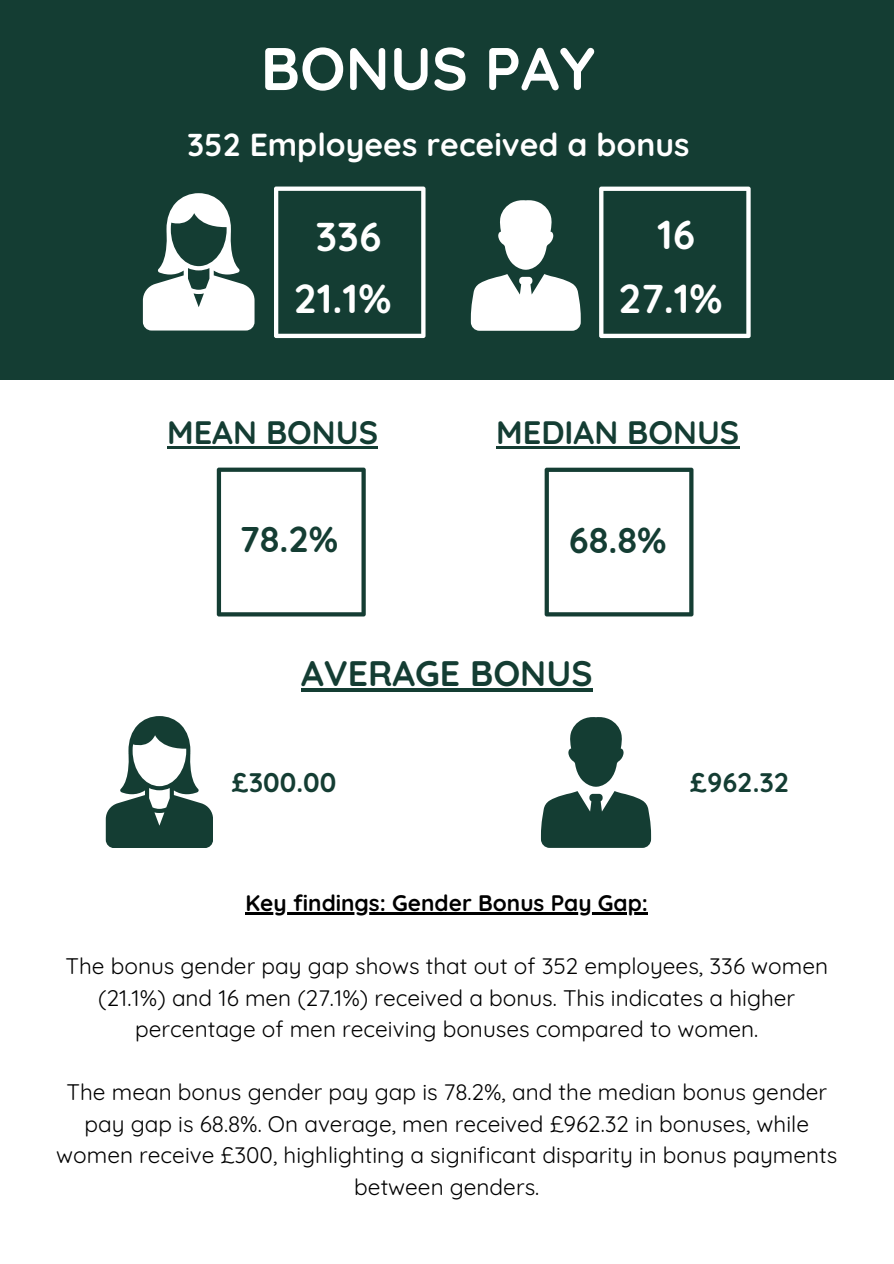
<style>
.page{position:relative;width:894px;height:1264px;background:#fff}
.page>*{position:absolute;margin:0;border:0;box-sizing:border-box;transform-origin:0 0}
.t1{font:700 60px "Quicksand";color:#fff}
.t2{font:700 40.5px "Quicksand";color:#fff}
.t3{font:700 36px "Quicksand";color:#143d33}
.t4{font:700 35.4px "Quicksand";color:#143d33}
.t5{font:700 32.4px "Quicksand";color:#143d33}
.t6{font:700 31.8px "Quicksand";color:#fff}
.t7{font:700 27px "Quicksand";color:#143d33}
.t8{font:22.5px/31.5px "Quicksand";color:#000;text-align:center}
.t9{font:700 22.5px "Quicksand";color:#000}
</style>
<div class="page">
<div style="left:0;top:0;width:893px;height:380px;background:#143d33"></div>
<svg style="left:217px;top:467px;width:148px;height:149px"></svg>
<svg style="left:544px;top:468px;width:149px;height:148px"></svg>
<svg style="left:106px;top:716px;width:107px;height:131px"></svg>
<svg style="left:541px;top:717px;width:110px;height:130px"></svg>
<hr style="left:167px;top:446px;width:211px;height:2px;background:#143d33">
<hr style="left:496px;top:446px;width:243px;height:2px;background:#143d33">
<hr style="left:301px;top:688px;width:291px;height:3px;background:#143d33">
<hr style="left:245px;top:912px;width:403px;height:2px;background:#000">
<svg style="left:274px;top:187px;width:151px;height:151px"></svg>
<svg style="left:599px;top:187px;width:151px;height:151px"></svg>
<svg style="left:143px;top:193px;width:111px;height:137px"></svg>
<svg style="left:470px;top:200px;width:110px;height:131px"></svg>
<h1 class="t1" style="left:260px;top:30px;width:336px">BONUS PAY</h1>
<h5 class="t6" style="left:187px;top:124px;width:503px">352 Employees received a bonus</h5>
<p class="t2" style="left:315px;top:211px;width:67px">336</p>
<h4 class="t2" style="left:657px;top:208px;width:40px">16</h4>
<h4 class="t2" style="left:293px;top:272px;width:99px">21.1%</h4>
<h3 class="t2" style="left:618px;top:272px;width:106px">27.1%</h3>
<h2 class="t5" style="left:167px;top:411px;width:212px">MEAN BONUS</h2>
<h2 class="t5" style="left:496px;top:411px;width:244px">MEDIAN BONUS</h2>
<p class="t3" style="left:240px;top:516px;width:100px">78.2%</p>
<p class="t3" style="left:568px;top:517px;width:99px">68.8%</p>
<p class="t4" style="left:301px;top:650px;width:293px">AVERAGE BONUS</p>
<p class="t7" style="left:232px;top:764px;width:106px">£300.00</p>
<p class="t7" style="left:690px;top:765px;width:101px">£962.32</p>
<h2 class="t9" style="left:245px;top:888px;width:404px">Key findings: Gender Bonus Pay Gap:</h2>
<h3 class="t8" style="left:65px;top:949px;width:763px">The bonus gender pay gap shows that out of 352 employees, 336 women (21.1%) and 16 men (27.1%) received a bonus. This indicates a higher percentage of men receiving bonuses compared to women.</h3>
<p class="t8" style="left:56px;top:1075px;width:782px">The mean bonus gender pay gap is 78.2%, and the median bonus gender pay gap is 68.8%. On average, men received £962.32 in bonuses, while women receive £300, highlighting a significant disparity in bonus payments between genders.</p>
</div>
